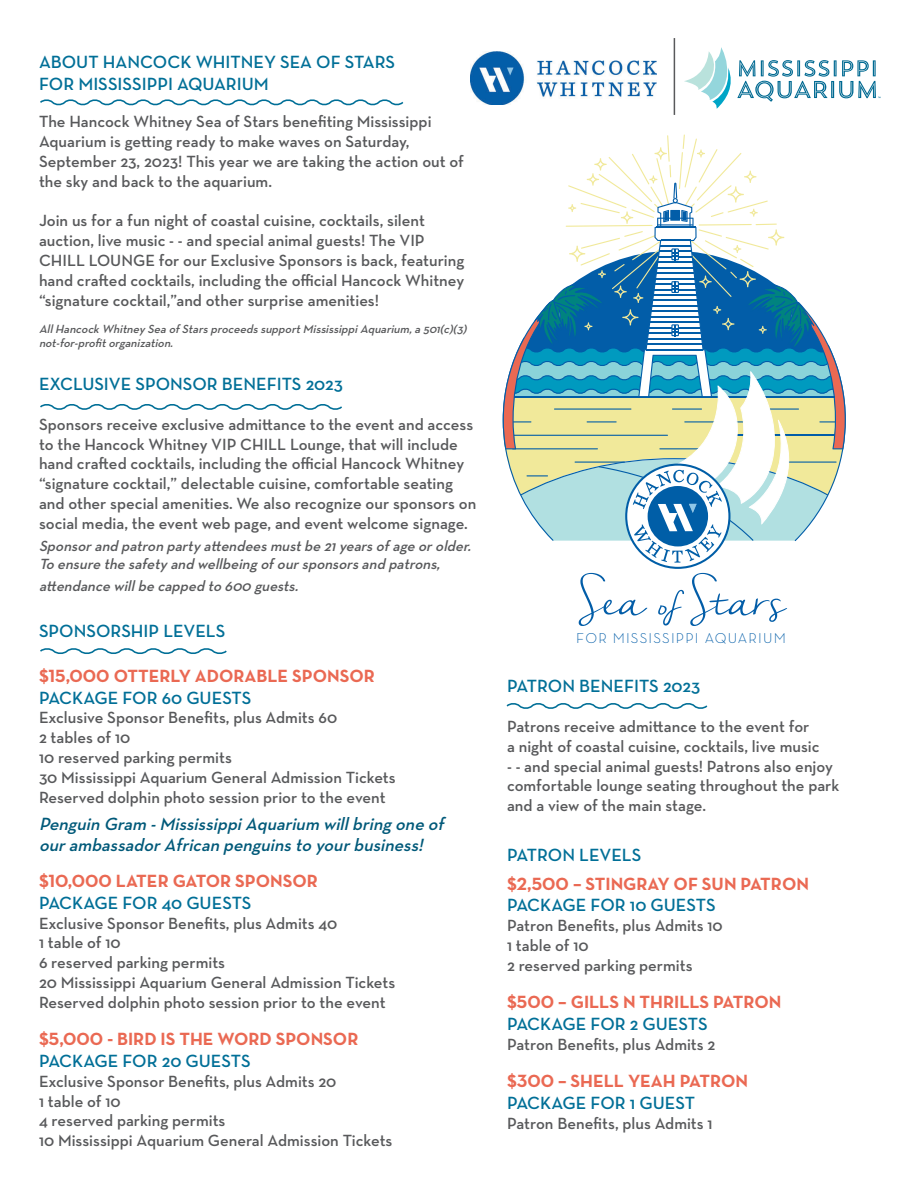
<style>
.page{position:relative;width:918px;height:1188px;background:#fff}
.page>*{position:absolute;margin:0;border:0;box-sizing:border-box;transform-origin:0 0}
.t1{font:600 18px "Neutraface Text";color:#006f97}
.t2{font:700 18px "Neutraface Text";color:#ea6953}
.t3{font:italic 600 18px/21.6px "Neutraface Text";color:#005979}
.t4{font:600 16.5px/19.8px "Neutraface Text";color:#58595b}
.t5{font:italic 600 15px/18px "Neutraface Text";color:#58595b}
.t6{font:300 14.55px "Neutraface Text";letter-spacing:.08em;color:#025da8}
.t7{font:italic 600 12px/14.4px "Neutraface Text";color:#58595b}
</style>
<div class="page">
<svg style="left:40px;top:99px;width:364px;height:7px"></svg>
<svg style="left:40px;top:404px;width:302px;height:6px"></svg>
<svg style="left:40px;top:648px;width:187px;height:6px"></svg>
<svg style="left:506px;top:703px;width:202px;height:6px"></svg>
<img style="left:470px;top:51px;width:186px;height:54px">
<svg style="left:684px;top:47px;width:196px;height:62px"></svg>
<hr style="left:674px;top:38px;width:1px;height:77px;background:#58595b">
<svg style="left:502px;top:135px;width:344px;height:491px"></svg>
<p class="t1" style="left:39px;top:51px;width:358px">ABOUT HANCOCK WHITNEY SEA OF STARS</p>
<p class="t1" style="left:39px;top:72px;width:231px">FOR MISSISSIPPI AQUARIUM</p>
<p class="t4" style="left:39px;top:112px;width:426px">The Hancock Whitney Sea of Stars benefiting Mississippi Aquarium is getting ready to make waves on Saturday, September 23, 2023! This year we are taking the action out of the sky and back to the aquarium.</p>
<p class="t4" style="left:39px;top:211px;width:427px">Join us for a fun night of coastal cuisine, cocktails, silent auction, live music - - and special animal guests! The VIP CHILL LOUNGE for our Exclusive Sponsors is back, featuring hand crafted cocktails, including the official Hancock Whitney “signature cocktail,”and other surprise amenities!</p>
<p class="t7" style="left:39px;top:321px;width:432px">AllHancockWhitneySeaofStarsproceedssupportMississippiAquarium,a501(c)(3) not-for-profitorganization.</p>
<p class="t1" style="left:39px;top:373px;width:306px">EXCLUSIVE SPONSOR BENEFITS 2023</p>
<p class="t4" style="left:39px;top:414px;width:439px">Sponsors receive exclusive admittance to the event and access to the Hancock Whitney VIP CHILL Lounge, that will include hand crafted cocktails, including the official Hancock Whitney “signature cocktail,” delectable cuisine, comfortable seating and other special amenities. We also recognize our sponsors on social media, the event web page, and event welcome signage.</p>
<p class="t5" style="left:39px;top:537px;width:437px">Sponsorand patron partyattendeesmustbe 21yearsofage orolder.<br>To ensure the safetyand wellbeingofoursponsorsand patrons,</p>
<p class="t5" style="left:39px;top:577px;width:265px">attendance willbe capped to 600 guests.</p>
<p class="t1" style="left:39px;top:620px;width:188px">SPONSORSHIP LEVELS</p>
<p class="t2" style="left:39px;top:664px;width:337px">$15,000 OTTERLY ADORABLE SPONSOR</p>
<p class="t1" style="left:39px;top:686px;width:214px">PACKAGE FOR 60 GUESTS</p>
<p class="t4" style="left:39px;top:708px;width:300px">Exclusive Sponsor Benefits, plus Admits 60</p>
<p class="t4" style="left:39px;top:728px;width:93px">2 tables of 10</p>
<p class="t4" style="left:39px;top:747px;width:194px">10 reserved parking permits</p>
<p class="t4" style="left:39px;top:767px;width:358px">30 Mississippi Aquarium General Admission Tickets</p>
<p class="t4" style="left:39px;top:787px;width:348px">Reserved dolphin photo session prior to the event</p>
<p class="t3" style="left:39px;top:813px;width:411px">Penguin Gram -MississippiAquarium willbringone of ourambassadorAfrican penguinsto yourbusiness!</p>
<p class="t2" style="left:39px;top:870px;width:280px">$10,000 LATER GATOR SPONSOR</p>
<p class="t1" style="left:39px;top:891px;width:214px">PACKAGE FOR 40 GUESTS</p>
<p class="t4" style="left:39px;top:913px;width:300px">Exclusive Sponsor Benefits, plus Admits 40</p>
<p class="t4" style="left:39px;top:933px;width:83px">1 table of 10</p>
<p class="t4" style="left:39px;top:953px;width:188px">6 reserved parking permits</p>
<p class="t4" style="left:39px;top:972px;width:358px">20 Mississippi Aquarium General Admission Tickets</p>
<p class="t4" style="left:39px;top:992px;width:348px">Reserved dolphin photo session prior to the event</p>
<p class="t2" style="left:39px;top:1028px;width:321px">$5,000 - BIRD IS THE WORD SPONSOR</p>
<p class="t1" style="left:39px;top:1050px;width:213px">PACKAGE FOR 20 GUESTS</p>
<p class="t4" style="left:39px;top:1071px;width:299px">Exclusive Sponsor Benefits, plus Admits 20</p>
<p class="t4" style="left:39px;top:1091px;width:83px">1 table of 10</p>
<p class="t4" style="left:39px;top:1111px;width:188px">4 reserved parking permits</p>
<p class="t4" style="left:39px;top:1131px;width:355px">10 Mississippi Aquarium General Admission Tickets</p>
<p class="t6" style="left:576px;top:628px;width:211px">FOR MISSISSIPPI AQUARIUM</p>
<p class="t1" style="left:507px;top:675px;width:195px">PATRON BENEFITS 2023</p>
<p class="t4" style="left:507px;top:716px;width:314px">Patrons receive admittance to the event for a night of coastal cuisine, cocktails, live music</p>
<p class="t4" style="left:507px;top:756px;width:334px">- - and special animal guests! Patrons also enjoy comfortable lounge seating throughout the park and a view of the main stage.</p>
<p class="t1" style="left:507px;top:844px;width:136px">PATRON LEVELS</p>
<p class="t2" style="left:507px;top:872px;width:303px">$2,500 – STINGRAY OF SUN PATRON</p>
<p class="t1" style="left:507px;top:894px;width:210px">PACKAGE FOR 10 GUESTS</p>
<p class="t4" style="left:507px;top:916px;width:217px">Patron Benefits, plus Admits 10</p>
<p class="t4" style="left:507px;top:935px;width:83px">1 table of 10</p>
<p class="t4" style="left:507px;top:955px;width:187px">2 reserved parking permits</p>
<p class="t2" style="left:507px;top:991px;width:276px">$500 – GILLS N THRILLS PATRON</p>
<p class="t1" style="left:507px;top:1013px;width:202px">PACKAGE FOR 2 GUESTS</p>
<p class="t4" style="left:507px;top:1034px;width:210px">Patron Benefits, plus Admits 2</p>
<p class="t2" style="left:507px;top:1070px;width:243px">$300 – SHELL YEAH PATRON</p>
<p class="t1" style="left:507px;top:1091px;width:190px">PACKAGE FOR 1 GUEST</p>
<p class="t4" style="left:507px;top:1113px;width:207px">Patron Benefits, plus Admits 1</p>
</div>
